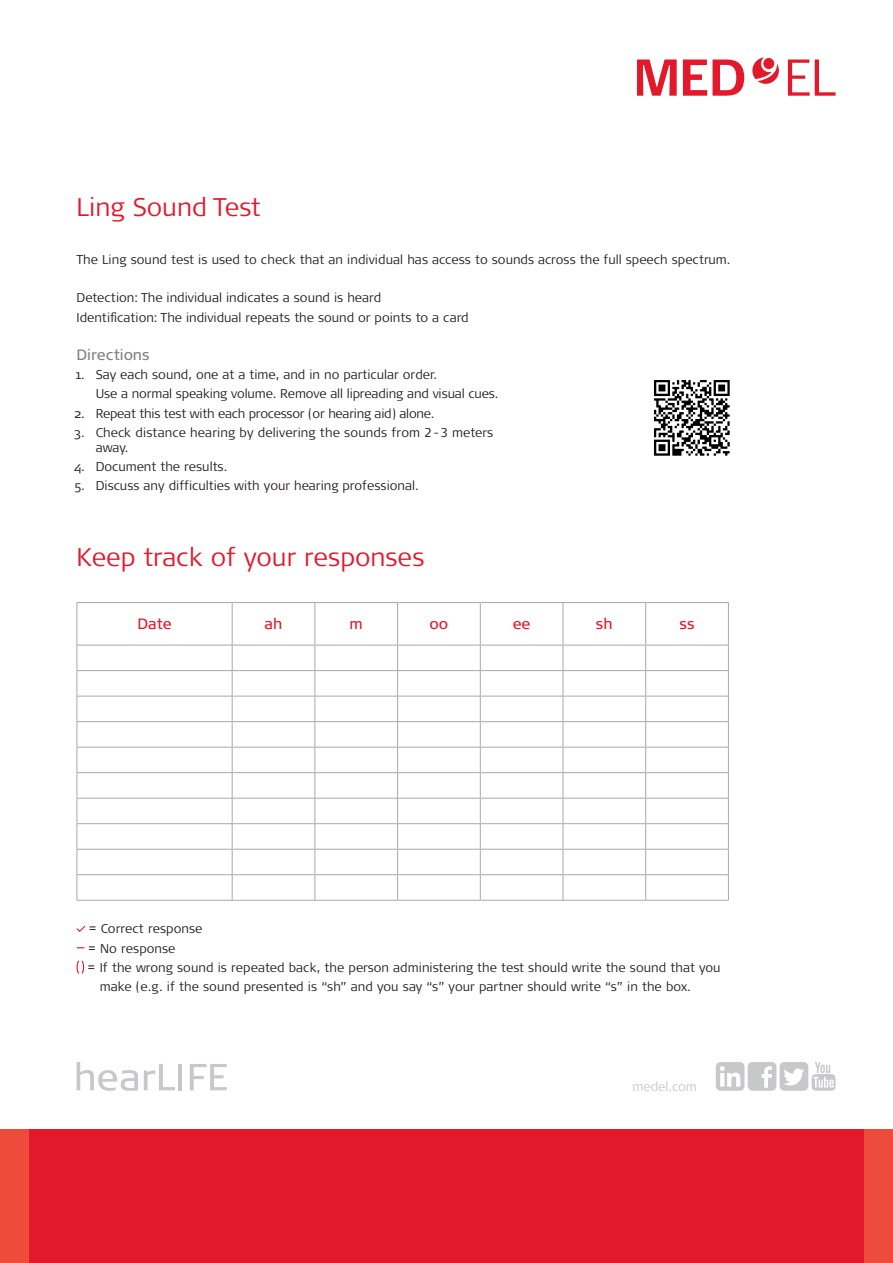
<style>
.page{position:relative;width:893px;height:1263px;background:#fff}
.page>*{position:absolute;margin:0;border:0;box-sizing:border-box;transform-origin:0 0}
.AD_PF_Subheadline_1{font:300 25.5px "Signa Pro";color:#e2192b}
.t1{font:15px "Signa Pro";color:#e2192b}
.BR_PF_Bodytext_light{font:15px "Signa Pro";color:#808285}
.t2{font:300 12.75px/19.2px "Signa Pro";color:#231f20}
.t3{font:300 12.75px "Signa Pro";letter-spacing:-.02em;color:#231f20}
.AD_PF_medel_com_ligh{font:300 12.75px "Signa Pro";color:#c7c8ca}
</style>
<div class="page">
<svg style="left:76px;top:926px;width:9px;height:6px"></svg>
<svg style="left:76px;top:960px;width:9px;height:14px"></svg>
<img style="left:654px;top:380px;width:75px;height:76px">
<div style="left:0;top:1129px;width:893px;height:134px;background:#e2192b"></div>
<div style="left:0;top:1129px;width:29px;height:134px;background:#ef4b3d"></div>
<div style="left:864px;top:1129px;width:29px;height:134px;background:#ef4b3d"></div>
<svg style="left:77px;top:1062px;width:61px;height:29px"></svg>
<svg style="left:144px;top:1064px;width:31px;height:26px"></svg>
<hr style="left:178px;top:1064px;width:4px;height:26px;background:#c7c8ca">
<svg style="left:190px;top:1064px;width:37px;height:26px"></svg>
<svg style="left:716px;top:1062px;width:120px;height:29px"></svg>
<svg style="left:752px;top:57px;width:27px;height:27px"></svg>
<div style="left:763px;top:58px;width:11px;height:11px;background:#e2192b;border-radius:50%"></div>
<svg style="left:788px;top:60px;width:48px;height:36px"></svg>
<svg style="left:683px;top:59px;width:61px;height:37px"></svg>
<svg style="left:637px;top:60px;width:40px;height:36px"></svg>
<svg style="left:78px;top:646px;width:650px;height:254px"></svg>
<hr style="left:232px;top:603px;width:1px;height:42px;background:#a8a9ad">
<hr style="left:314px;top:603px;width:1px;height:42px;background:#a8a9ad">
<hr style="left:397px;top:603px;width:1px;height:42px;background:#a8a9ad">
<hr style="left:480px;top:603px;width:1px;height:42px;background:#a8a9ad">
<hr style="left:563px;top:603px;width:1px;height:42px;background:#a8a9ad">
<hr style="left:645px;top:603px;width:1px;height:42px;background:#a8a9ad">
<hr style="left:77px;top:670px;width:155px;height:1px;background:#a8a9ad">
<hr style="left:232px;top:670px;width:83px;height:1px;background:#a8a9ad">
<hr style="left:315px;top:670px;width:83px;height:1px;background:#a8a9ad">
<hr style="left:398px;top:670px;width:82px;height:1px;background:#a8a9ad">
<hr style="left:480px;top:670px;width:83px;height:1px;background:#a8a9ad">
<hr style="left:563px;top:670px;width:83px;height:1px;background:#a8a9ad">
<hr style="left:646px;top:670px;width:83px;height:1px;background:#a8a9ad">
<hr style="left:77px;top:696px;width:155px;height:1px;background:#a8a9ad">
<hr style="left:232px;top:696px;width:83px;height:1px;background:#a8a9ad">
<hr style="left:315px;top:696px;width:83px;height:1px;background:#a8a9ad">
<hr style="left:398px;top:696px;width:82px;height:1px;background:#a8a9ad">
<hr style="left:480px;top:696px;width:83px;height:1px;background:#a8a9ad">
<hr style="left:563px;top:696px;width:83px;height:1px;background:#a8a9ad">
<hr style="left:646px;top:696px;width:83px;height:1px;background:#a8a9ad">
<hr style="left:77px;top:721px;width:155px;height:1px;background:#a8a9ad">
<hr style="left:232px;top:721px;width:83px;height:1px;background:#a8a9ad">
<hr style="left:315px;top:721px;width:83px;height:1px;background:#a8a9ad">
<hr style="left:398px;top:721px;width:82px;height:1px;background:#a8a9ad">
<hr style="left:480px;top:721px;width:83px;height:1px;background:#a8a9ad">
<hr style="left:563px;top:721px;width:83px;height:1px;background:#a8a9ad">
<hr style="left:646px;top:721px;width:83px;height:1px;background:#a8a9ad">
<hr style="left:77px;top:747px;width:155px;height:1px;background:#a8a9ad">
<hr style="left:232px;top:747px;width:83px;height:1px;background:#a8a9ad">
<hr style="left:315px;top:747px;width:83px;height:1px;background:#a8a9ad">
<hr style="left:398px;top:747px;width:82px;height:1px;background:#a8a9ad">
<hr style="left:480px;top:747px;width:83px;height:1px;background:#a8a9ad">
<hr style="left:563px;top:747px;width:83px;height:1px;background:#a8a9ad">
<hr style="left:646px;top:747px;width:83px;height:1px;background:#a8a9ad">
<hr style="left:77px;top:772px;width:155px;height:1px;background:#a8a9ad">
<hr style="left:232px;top:772px;width:83px;height:1px;background:#a8a9ad">
<hr style="left:315px;top:772px;width:83px;height:1px;background:#a8a9ad">
<hr style="left:398px;top:772px;width:82px;height:1px;background:#a8a9ad">
<hr style="left:480px;top:772px;width:83px;height:1px;background:#a8a9ad">
<hr style="left:563px;top:772px;width:83px;height:1px;background:#a8a9ad">
<hr style="left:646px;top:772px;width:83px;height:1px;background:#a8a9ad">
<hr style="left:77px;top:798px;width:155px;height:1px;background:#a8a9ad">
<hr style="left:232px;top:798px;width:83px;height:1px;background:#a8a9ad">
<hr style="left:315px;top:798px;width:83px;height:1px;background:#a8a9ad">
<hr style="left:398px;top:798px;width:82px;height:1px;background:#a8a9ad">
<hr style="left:480px;top:798px;width:83px;height:1px;background:#a8a9ad">
<hr style="left:563px;top:798px;width:83px;height:1px;background:#a8a9ad">
<hr style="left:646px;top:798px;width:83px;height:1px;background:#a8a9ad">
<hr style="left:77px;top:823px;width:155px;height:1px;background:#a8a9ad">
<hr style="left:232px;top:823px;width:83px;height:1px;background:#a8a9ad">
<hr style="left:315px;top:823px;width:83px;height:1px;background:#a8a9ad">
<hr style="left:398px;top:823px;width:82px;height:1px;background:#a8a9ad">
<hr style="left:480px;top:823px;width:83px;height:1px;background:#a8a9ad">
<hr style="left:563px;top:823px;width:83px;height:1px;background:#a8a9ad">
<hr style="left:646px;top:823px;width:83px;height:1px;background:#a8a9ad">
<hr style="left:77px;top:849px;width:155px;height:1px;background:#a8a9ad">
<hr style="left:232px;top:849px;width:83px;height:1px;background:#a8a9ad">
<hr style="left:315px;top:849px;width:83px;height:1px;background:#a8a9ad">
<hr style="left:398px;top:849px;width:82px;height:1px;background:#a8a9ad">
<hr style="left:480px;top:849px;width:83px;height:1px;background:#a8a9ad">
<hr style="left:563px;top:849px;width:83px;height:1px;background:#a8a9ad">
<hr style="left:646px;top:849px;width:83px;height:1px;background:#a8a9ad">
<hr style="left:77px;top:874px;width:155px;height:1px;background:#a8a9ad">
<svg style="left:77px;top:646px;width:1px;height:254px"></svg>
<hr style="left:232px;top:874px;width:83px;height:1px;background:#a8a9ad">
<svg style="left:232px;top:646px;width:1px;height:254px"></svg>
<hr style="left:315px;top:874px;width:83px;height:1px;background:#a8a9ad">
<svg style="left:314px;top:646px;width:1px;height:254px"></svg>
<hr style="left:398px;top:874px;width:82px;height:1px;background:#a8a9ad">
<svg style="left:397px;top:646px;width:1px;height:254px"></svg>
<hr style="left:480px;top:874px;width:83px;height:1px;background:#a8a9ad">
<svg style="left:480px;top:646px;width:1px;height:254px"></svg>
<hr style="left:563px;top:874px;width:83px;height:1px;background:#a8a9ad">
<svg style="left:563px;top:646px;width:1px;height:254px"></svg>
<hr style="left:646px;top:874px;width:83px;height:1px;background:#a8a9ad">
<svg style="left:645px;top:646px;width:1px;height:254px"></svg>
<svg style="left:728px;top:646px;width:1px;height:254px"></svg>
<hr style="left:77px;top:900px;width:155px;height:1px;background:#a8a9ad">
<hr style="left:232px;top:900px;width:83px;height:1px;background:#a8a9ad">
<hr style="left:315px;top:900px;width:83px;height:1px;background:#a8a9ad">
<hr style="left:398px;top:900px;width:82px;height:1px;background:#a8a9ad">
<hr style="left:480px;top:900px;width:83px;height:1px;background:#a8a9ad">
<hr style="left:563px;top:900px;width:83px;height:1px;background:#a8a9ad">
<hr style="left:646px;top:900px;width:83px;height:1px;background:#a8a9ad">
<hr style="left:77px;top:602px;width:155px;height:1px;background:#a8a9ad">
<hr style="left:77px;top:603px;width:1px;height:42px;background:#a8a9ad">
<hr style="left:232px;top:602px;width:83px;height:1px;background:#a8a9ad">
<hr style="left:315px;top:602px;width:83px;height:1px;background:#a8a9ad">
<hr style="left:398px;top:602px;width:82px;height:1px;background:#a8a9ad">
<hr style="left:480px;top:602px;width:83px;height:1px;background:#a8a9ad">
<hr style="left:563px;top:602px;width:83px;height:1px;background:#a8a9ad">
<hr style="left:646px;top:602px;width:83px;height:1px;background:#a8a9ad">
<hr style="left:728px;top:603px;width:1px;height:42px;background:#a8a9ad">
<hr style="left:77px;top:645px;width:155px;height:1px;background:#a8a9ad">
<hr style="left:232px;top:645px;width:83px;height:1px;background:#a8a9ad">
<hr style="left:315px;top:645px;width:83px;height:1px;background:#a8a9ad">
<hr style="left:398px;top:645px;width:82px;height:1px;background:#a8a9ad">
<hr style="left:480px;top:645px;width:83px;height:1px;background:#a8a9ad">
<hr style="left:563px;top:645px;width:83px;height:1px;background:#a8a9ad">
<hr style="left:646px;top:645px;width:83px;height:1px;background:#a8a9ad">
<p class="AD_PF_Subheadline_1" style="left:77px;top:189px;width:186px">Ling Sound Test</p>
<p class="t2" style="left:77px;top:250px;width:655px">The Ling sound test is used to check that an individual has access to sounds across the full speech spectrum.</p>
<p class="t2" style="left:77px;top:288px;width:306px">Detection: The individual indicates a sound is heard</p>
<p class="t2" style="left:77px;top:307px;width:394px">Identification: The individual repeats the sound or points to a card</p>
<p class="BR_PF_Bodytext_light" style="left:77px;top:345px;width:75px">Directions</p>
<p class="t2" style="left:96px;top:365px;width:404px;text-indent:-20px">1. Say each sound, one at a time, and in no particular order.<br>Use a normal speaking volume. Remove all lipreading and visual cues.</p>
<p class="t3" style="left:74px;top:404px;width:361px">2. Repeat this test with each processor (or hearing aid) alone.</p>
<p class="t2" style="left:96px;top:424px;width:399px;line-height:15.3px;text-indent:-21px">3. Check distance hearing by delivering the sounds from 2 - 3 meters away.</p>
<p class="t2" style="left:74px;top:456px;width:155px">4. Document the results.</p>
<p class="t2" style="left:75px;top:476px;width:346px">5. Discuss any difficulties with your hearing professional.</p>
<p class="AD_PF_Subheadline_1" style="left:77px;top:540px;width:350px">Keep track of your responses</p>
<p class="t1" style="left:138px;top:614px;width:36px">Date</p>
<p class="t1" style="left:265px;top:614px;width:19px">ah</p>
<p class="t1" style="left:350px;top:614px;width:15px">m</p>
<p class="t1" style="left:429px;top:614px;width:20px">oo</p>
<p class="t1" style="left:513px;top:614px;width:19px">ee</p>
<p class="t1" style="left:596px;top:614px;width:18px">sh</p>
<p class="t1" style="left:679px;top:614px;width:17px">ss</p>
<p class="t2" style="left:88px;top:919px;width:115px">= Correct response</p>
<p class="t2" style="left:88px;top:938px;width:89px">= No response</p>
<p class="t2" style="left:100px;top:957px;width:622px;text-indent:-12px">= If the wrong sound is repeated back, the person administering the test should write the sound that you make (e.g. if the sound presented is “sh” and you say “s” your partner should write “s” in the box.</p>
<p class="AD_PF_medel_com_ligh" style="left:632px;top:1077px;width:66px">medel.com</p>
</div>
